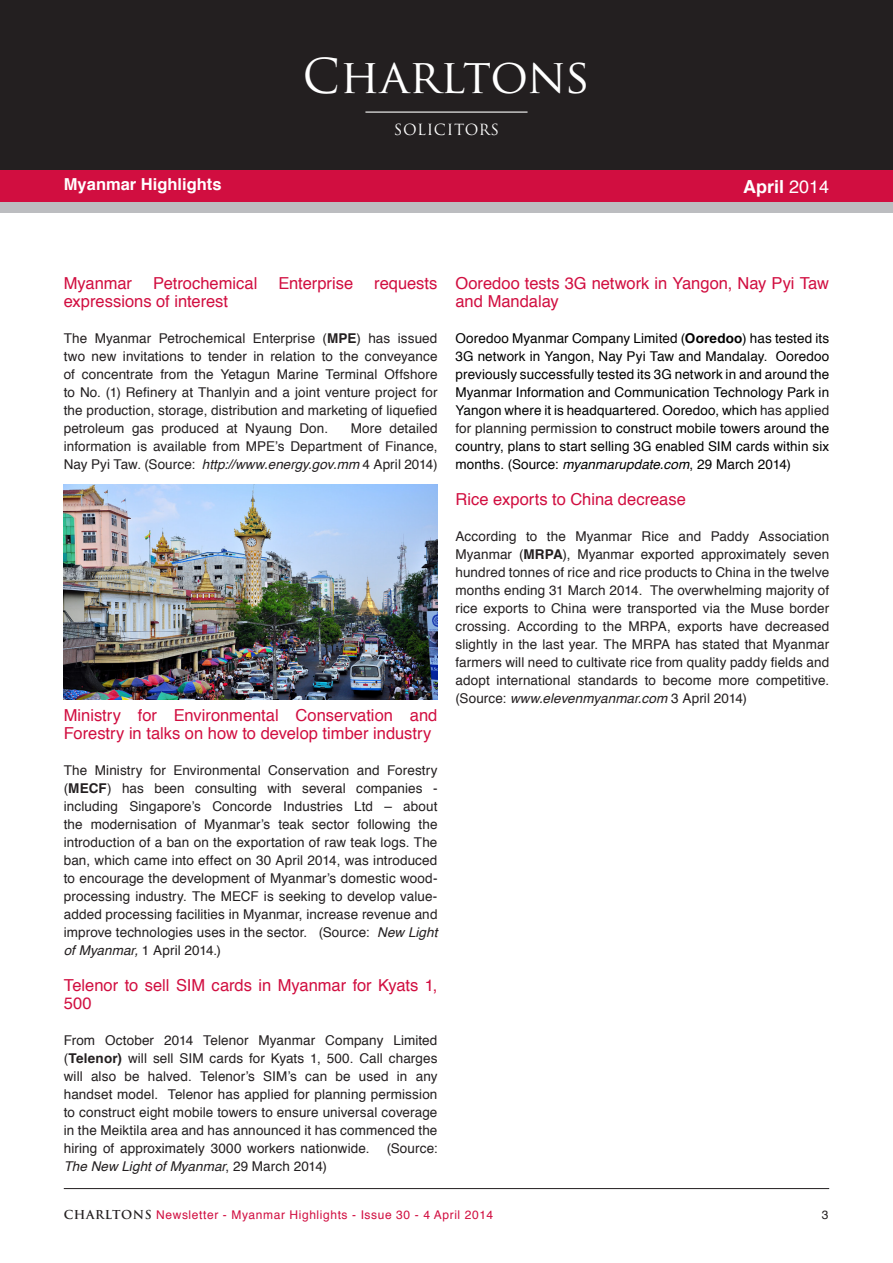
<style>
.page{position:relative;width:893px;height:1263px;background:#fff}
.page>*{position:absolute;margin:0;border:0;box-sizing:border-box;transform-origin:0 0}
.t1{font:46.8px "Trajan Pro";color:#fff}
.t2{font:700 18px "Helvetica";color:#fff}
.body_heading{font:16.5px/18px "Helvetica";color:#d10e40}
.t3{font:700 16.5px "Helvetica";color:#fff}
.t4{font:15px "Trajan Pro";letter-spacing:.04em;color:#fff}
.body_text{font:13.5px/18px "Helvetica";letter-spacing:.01em;color:#231f20;text-align:justify}
.body_text-2{font:13.5px/18px "Helvetica";letter-spacing:.01em;color:#000;text-align:justify}
.body_text-3{font:italic 13.5px "Helvetica";color:#231f20}
.t5{font:12px "Helvetica";letter-spacing:.05em;color:#d10e40}
.t6{font:12px "Helvetica";color:#231f20}
.s1{font-weight:400}
.s2{font-weight:700}
.s3{font-style:italic}
.s4{font-style:normal}
.s5{color:#231f20}
.s6{font-family:"Trajan Pro";font-weight:700;color:#231f20}
</style>
<div class="page">
<hr style="left:64px;top:1188px;width:765px;height:1px;background:#231f20">
<div style="left:0;top:0;width:893px;height:170px;background:#231f20"></div>
<div style="left:0;top:170px;width:893px;height:32px;background:#d10e40"></div>
<hr style="left:365px;top:112px;width:162px;height:1px;background:#fff">
<div style="left:0;top:202px;width:893px;height:11px;background:#bcbdc0"></div>
<img style="left:64px;top:484px;width:373px;height:215px">
<p class="t3" style="left:64px;top:171px;width:159px">Myanmar Highlights</p>
<h1 class="t1" style="left:303px;top:47px;width:289px">Charltons</h1>
<p class="t4" style="left:394px;top:120px;width:107px">SOLICITORS</p>
<h2 class="t2" style="left:743px;top:172px;width:88px">April <span class="s1">2014</span></h2>
<p class="body_heading" style="left:64px;top:275px;width:70px">Myanmar</p>
<p class="body_heading" style="left:153px;top:275px;width:106px">Petrochemical</p>
<p class="body_heading" style="left:278px;top:275px;width:76px">Enterprise</p>
<p class="body_heading" style="left:374px;top:275px;width:65px">requests</p>
<p class="body_heading" style="left:64px;top:293px;width:166px">expressions of interest</p>
<p class="body_text" style="left:64px;top:330px;width:375px">The Myanmar Petrochemical Enterprise (<span class="s2">MPE</span>) has issued two new invitations to tender in relation to the conveyance of concentrate from the Yetagun Marine Terminal Offshore to No. (1) Refinery at Thanlyin and a joint venture project for the production, storage, distribution and marketing of liquefied petroleum gas produced at Nyaung Don.</p>
<p class="body_text" style="left:64px;top:420px;width:375px;text-indent:287px">More detailed information is available from MPE’s Department of Finance, Nay Pyi Taw. (Source: <span class="s3">http://www.energy.gov.mm</span> 4 April 2014)</p>
<p class="body_heading" style="left:64px;top:707px;width:375px">Ministry for Environmental Conservation and<br>Forestry in talks on how to develop timber industry</p>
<p class="body_text" style="left:64px;top:762px;width:375px">The Ministry for Environmental Conservation and Forestry (<span class="s2">MECF</span>) has been consulting with several companies - including Singapore’s Concorde Industries Ltd – about the modernisation of Myanmar’s teak sector following the introduction of a ban on the exportation of raw teak logs. The ban, which came into effect on 30 April 2014, was introduced to encourage the development of Myanmar’s domestic wood&shy;processing industry. The MECF is seeking to develop value&shy;added processing facilities in Myanmar, increase revenue and improve technologies uses in the sector. (Source: <span class="s3">New Light of Myanmar,</span> 1 April 2014.)</p>
<p class="body_heading" style="left:64px;top:977px;width:375px">Telenor to sell SIM cards in Myanmar for Kyats 1,<br>500</p>
<p class="body_text" style="left:64px;top:1032px;width:375px">From October 2014 Telenor Myanmar Company Limited (<span class="s2">Telenor)</span> will sell SIM cards for Kyats 1, 500. Call charges will also be halved. Telenor’s SIM’s can be used in any handset model. Telenor has applied for planning permission to construct eight mobile towers to ensure universal coverage in the Meiktila area and has announced it has commenced the hiring of approximately 3000 workers nationwide.</p>
<p class="body_text" style="left:387px;top:1140px;width:52px">(Source:</p>
<p class="body_text-3" style="left:64px;top:1156px;width:265px">The New Light of Myanmar<span class="s4">, 29 March 2014)</span></p>
<p class="body_heading" style="left:455px;top:275px;width:375px">Ooredoo tests 3G network in Yangon, Nay Pyi Taw and Mandalay</p>
<p class="body_text-2" style="left:455px;top:330px;width:375px">Ooredoo Myanmar Company Limited (<span class="s2">Ooredoo</span>) has tested its 3G network in Yangon, Nay Pyi Taw and Mandalay. Ooredoo previously successfully tested its 3G network in and around the Myanmar Information and Communication Technology Park in Yangon where it is headquartered. Ooredoo, which <span class="s5">has applied for planning permission</span> to construct mobile towers around the country, plans to start selling 3G enabled SIM cards within six months. (Source: <span class="s3">myanmarupdate.com</span>, 29 March 2014)</p>
<p class="body_heading" style="left:455px;top:491px;width:232px">Rice exports to China decrease</p>
<p class="body_text" style="left:455px;top:528px;width:375px">According to the Myanmar Rice and Paddy Association Myanmar (<span class="s2">MRPA</span>), Myanmar exported approximately seven hundred tonnes of rice and rice products to China in the twelve months ending 31 March 2014. The overwhelming majority of rice exports to China were transported via the Muse border crossing. According to the MRPA, exports have decreased slightly in the last year. The MRPA has stated that Myanmar farmers will need to cultivate rice from quality paddy fields and adopt international standards to become more competitive. (Source: <span class="s3">www.elevenmyanmar.com</span> 3 April 2014)</p>
<p class="t5" style="left:64px;top:1206px;width:431px"><span class="s6">CHARLTONS</span> Newsletter - Myanmar Highlights - Issue 30 - 4 April 2014</p>
<p class="t6" style="left:822px;top:1206px;width:8px">3</p>
</div>
